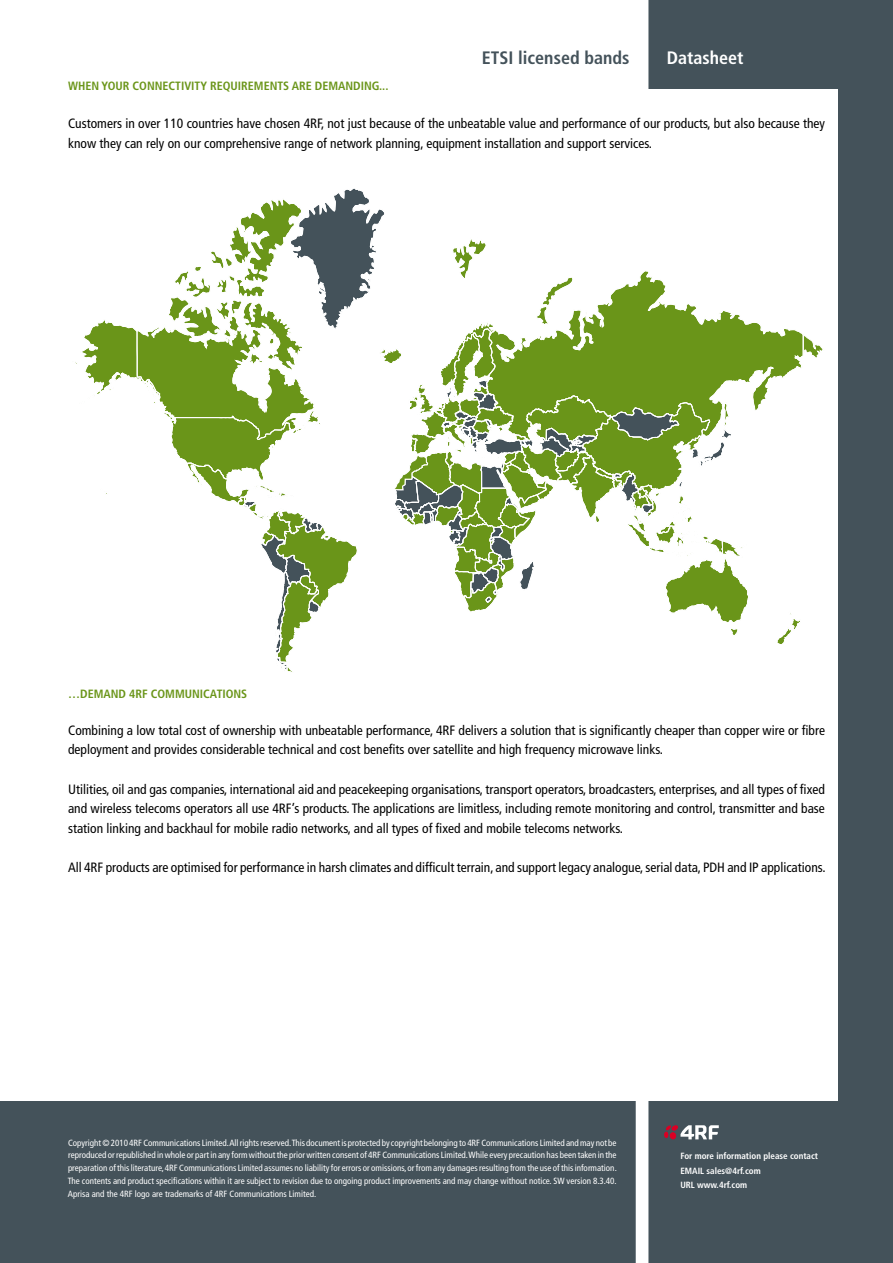
<style>
.page{position:relative;width:893px;height:1263px;background:#fff}
.page>*{position:absolute;margin:0;border:0;box-sizing:border-box;transform-origin:0 0}
.t1{font:700 condensed 18px "Frutiger LT Std";color:#44525a}
.t2{font:700 condensed 18px "Frutiger LT Std";color:#fff}
.t3{font:condensed 13.5px/19.5px "Frutiger LT Std";color:#000}
.t4{font:700 condensed 12px "Frutiger LT Std";color:#6a9519}
.t5{font:condensed 9px/12.8px "Frutiger LT Std";color:#fff;text-align:justify}
.t6{font:700 condensed 9px/14.7px "Frutiger LT Std";color:#fff}
</style>
<div class="page">
<div style="left:642px;top:0;width:251px;height:1263px;background:#44525a"></div>
<div style="left:0;top:1100px;width:642px;height:163px;background:#44525a"></div>
<div style="left:670px;top:1132px;width:6px;height:8px;background:#773547;border-radius:50%"></div>
<svg style="left:664px;top:1125px;width:55px;height:14px"></svg>
<div style="left:636px;top:0;width:12px;height:1263px;background:#fff"></div>
<div style="left:0;top:89px;width:838px;height:1011px;background:#fff"></div>
<svg style="left:804px;top:336px;width:19px;height:22px"></svg>
<svg style="left:749px;top:323px;width:54px;height:88px"></svg>
<svg style="left:777px;top:613px;width:23px;height:31px"></svg>
<svg style="left:75px;top:188px;width:674px;height:484px"></svg>
<h1 class="t1" style="left:482px;top:47px;width:149px">ETSI licensed bands</h1>
<h1 class="t2" style="left:667px;top:47px;width:78px">Datasheet</h1>
<p class="t4" style="left:68px;top:79px;width:322px">WHEN YOUR CONNECTIVITY REQUIREMENTS ARE DEMANDING...</p>
<p class="t3" style="left:68px;top:114px;width:758px">Customers in over 110 countries have chosen 4RF, not just because of the unbeatable value and performance of our products, but also because they know they can rely on our comprehensive range of network planning, equipment installation and support services.</p>
<p class="t4" style="left:68px;top:686px;width:181px">…DEMAND 4RF COMMUNICATIONS</p>
<p class="t3" style="left:68px;top:720px;width:758px">Combining a low total cost of ownership with unbeatable performance, 4RF delivers a solution that is significantly cheaper than copper wire or fibre deployment and provides considerable technical and cost benefits over satellite and high frequency microwave links.</p>
<p class="t3" style="left:68px;top:779px;width:758px;text-align:justify">Utilities, oil and gas companies, international aid and peacekeeping organisations, transport operators, broadcasters, enterprises, and all types of fixed and wireless telecoms operators all use 4RF’s products. The applications are limitless, including remote monitoring and control, transmitter and base station linking and backhaul for mobile radio networks, and all types of fixed and mobile telecoms networks.</p>
<p class="t3" style="left:68px;top:857px;width:759px">All 4RF products are optimised for performance in harsh climates and difficult terrain, and support legacy analogue,serial data, PDH and IP applications.</p>
<p class="t5" style="left:68px;top:1136px;width:550px">Copyright © 2010 4RF Communications Limited.Allrightsreserved.This documentis protected by copyright belonging to 4RF Communications Limited andmay not be reproduced orrepublished inwhole or partin any form withoutthe priorwritten consent of 4RF Communications Limited.While every precaution has been taken in the preparation of thisliterature,4RF Communications Limited assumes no liability for errors or omissions,or from any damagesresulting from the use of thisinformation.<br>The contents and product specifications within it are subject to revision due to ongoing product improvements and may change without notice. SW version 8.3.40.<br>Aprisa and the 4RF logo are trademarks of 4RF Communications Limited.</p>
<p class="t6" style="left:680px;top:1148px;width:139px">For more information please contact<br>EMAIL sales@4rf.com<br>URL www.4rf.com</p>
</div>
